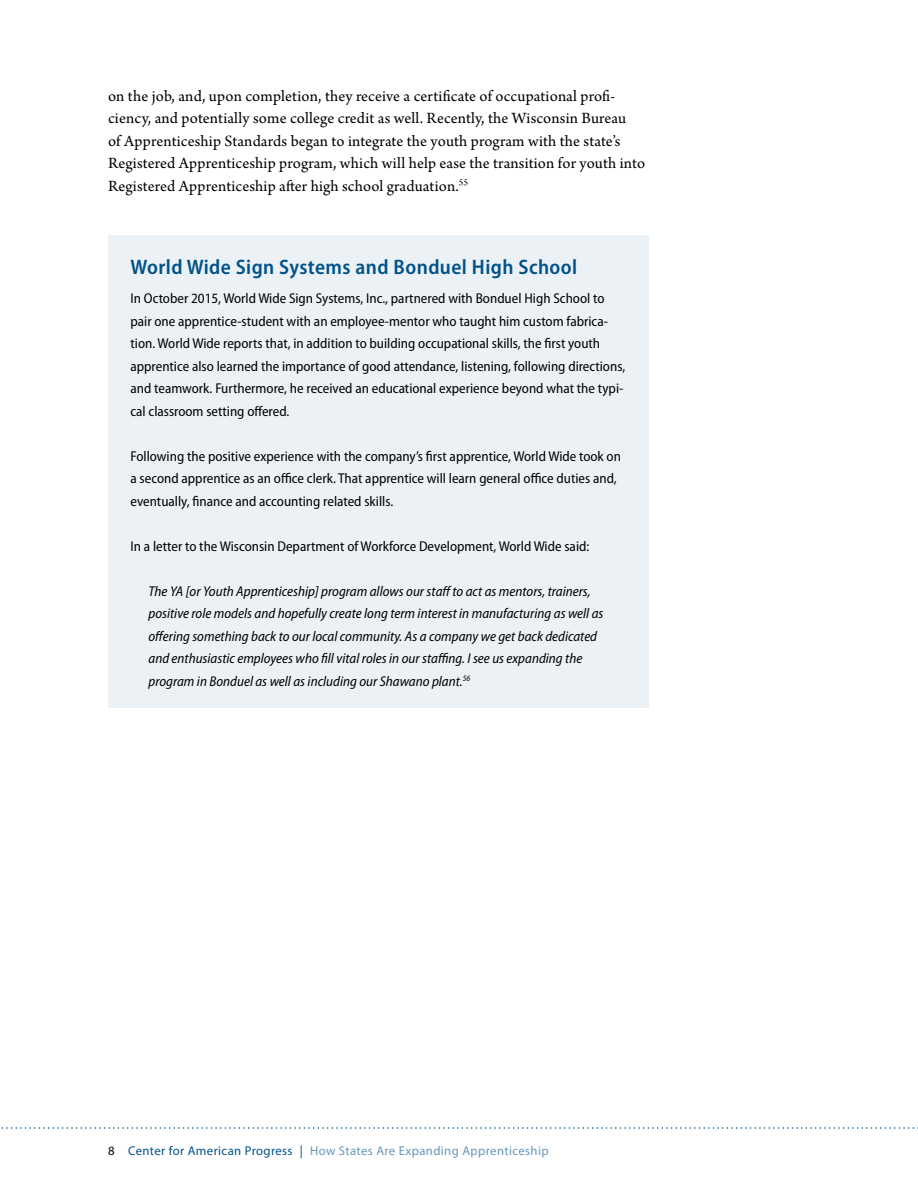
<style>
.page{position:relative;width:918px;height:1188px;background:#fff}
.page>*{position:absolute;margin:0;border:0;box-sizing:border-box;transform-origin:0 0}
.t1{font:600 semi-condensed 21px "Myriad Pro";letter-spacing:.02em;color:#005288}
.t2{font:16.5px/22.5px "Arno Pro";letter-spacing:.01em;color:#000}
.t3{font:semi-condensed 14.25px/22.5px "Myriad Pro";color:#000}
.t4{font:italic semi-condensed 14.25px/22.5px "Myriad Pro";color:#000}
.t5{font:12.75px "Myriad Pro";letter-spacing:.03em;color:#6697b8}
.s1{color:#000}
.s2{color:#005288}
</style>
<div class="page">
<svg style="left:1px;top:1127px;width:917px;height:2px"></svg>
<div style="left:108px;top:236px;width:540px;height:472px;background:#ebf1f5"></div>
<p class="t2" style="left:108px;top:85px;width:539px">on the job, and, upon completion, they receive a certificate of occupational profi&shy;ciency, and potentially some college credit as well. Recently, the Wisconsin Bureau<br>of Apprenticeship Standards began to integrate the youth program with the state’s Registered Apprenticeship program, which will help ease the transition for youth into Registered Apprenticeship after high school graduation.<sup>55</sup></p>
<h1 class="t1" style="left:130px;top:255px;width:448px">World Wide Sign Systems and Bonduel High School</h1>
<p class="t3" style="left:130px;top:287px;width:496px">In October 2015, World Wide Sign Systems, Inc., partnered with Bonduel High School to pair one apprentice-student with an employee-mentor who taught him custom fabrica&shy;tion. World Wide reports that, in addition to building occupational skills, the first youth apprentice also learned the importance of good attendance, listening, following directions, and teamwork. Furthermore, he received an educational experience beyond what the typi&shy;cal classroom setting offered.</p>
<p class="t3" style="left:130px;top:445px;width:492px">Following the positive experience with the company’s first apprentice, World Wide took on a second apprentice as an office clerk. That apprentice will learn general office duties and, eventually, finance and accounting related skills.</p>
<p class="t3" style="left:130px;top:535px;width:460px">In a letter to the Wisconsin Department of Workforce Development, World Wide said:</p>
<p class="t4" style="left:148px;top:580px;width:457px">The YA [or Youth Apprenticeship] program allows our staff to act as mentors, trainers, positive role models and hopefully create long term interest in manufacturing as well as offering something back to our local community. As a company we get back dedicated and enthusiastic employees who fill vital roles in our staffing. I see us expanding the program in Bonduel as well as including our Shawano plant.<sup>56</sup></p>
<p class="t5" style="left:108px;top:1143px;width:442px"><span class="s1">8</span> <span class="s2">Center for American Progress |</span> How States Are Expanding Apprenticeship</p>
</div>
